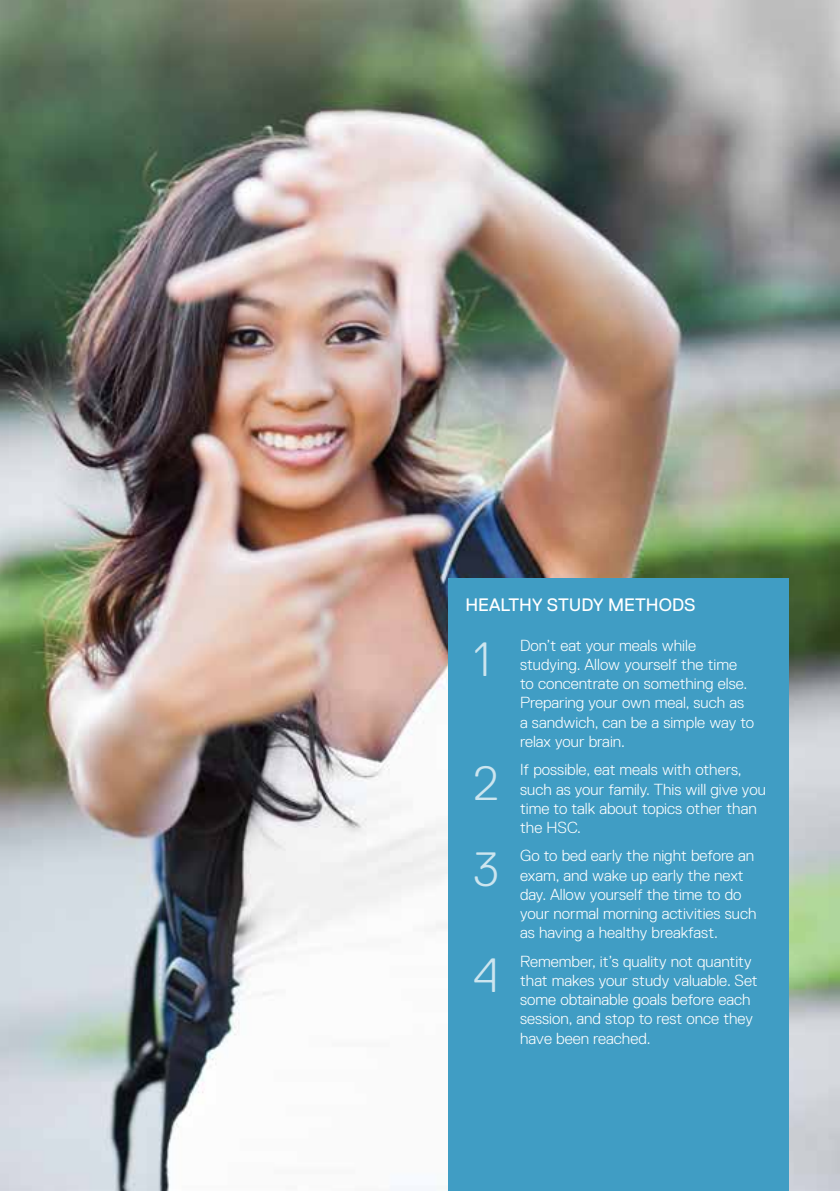
<style>
.page{position:relative;width:840px;height:1191px;background:#fff}
.page>*{position:absolute;margin:0;border:0;box-sizing:border-box;transform-origin:0 0}
.t1{font:300 48px "Replica Std";color:#cce5ef}
.t2{font:18px "Replica Std";color:#fff}
.t3{font:300 16px/19.2px "Replica Std";color:#fff}
</style>
<div class="page">
<img style="left:0;top:0;width:839px;height:1191px">
<div style="left:448px;top:578px;width:340px;height:613px;background:#409dc4"></div>
<p class="t2" style="left:465px;top:595px;width:105px">HEALTHY STUD</p>
<p class="t2" style="left:593px;top:595px;width:44px">Y METHOD</p>
<p class="t2" style="left:683px;top:595px;width:13px">S</p>
<h1 class="t1" style="left:473px;top:632px;width:18px">1</h1>
<p class="t3" style="left:520px;top:636px;width:235px">Don’t eat your meals while studying. Allow yourself the time to concentrate on something else.<br>Preparing your own meal, such as a sandwich, can be a simple way to relax your brain.</p>
<h1 class="t1" style="left:473px;top:757px;width:27px">2</h1>
<p class="t3" style="left:520px;top:760px;width:247px">If possible, eat meals with others, such as your family. This will give you time to talk about topics other than the HSC.</p>
<h1 class="t1" style="left:473px;top:843px;width:27px">3</h1>
<p class="t3" style="left:520px;top:846px;width:238px">Go to bed early the night before an exam, and wake up early the next day. Allow yourself the time to do your normal morning activities such as having a healthy breakfast.</p>
<h1 class="t1" style="left:473px;top:948px;width:27px">4</h1>
<p class="t3" style="left:520px;top:951px;width:239px">Remember, it’s quality not quantity that makes your study valuable. Set some obtainable goals before each session, and stop to rest once they have been reached.</p>
</div>
